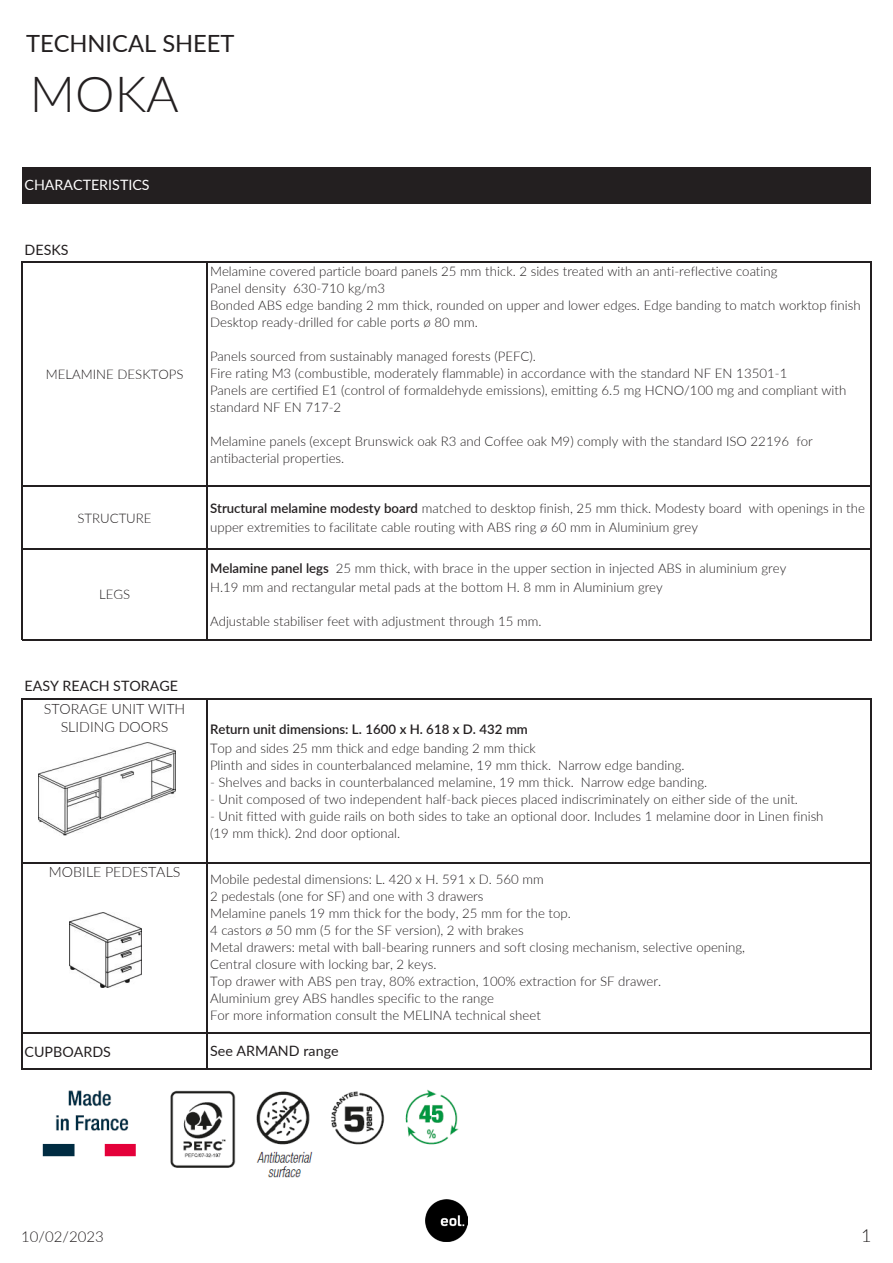
<style>
.page{position:relative;width:893px;height:1263px;background:#fff}
.page>*{position:absolute;margin:0;border:0;box-sizing:border-box;transform-origin:0 0}
.t1{font:300 49.95px "Lato";color:#231f20}
.t2{font:23.7px "Lato";color:#231f20}
.t3{font:300 18px "Lato";color:#231f20}
.t4{font:300 15px "Lato";color:#231f20}
.t5{font:14.25px "Lato";color:#231f20}
.t6{font:300 14.25px/18.3px "Lato";color:#231f20;text-align:center}
.t7{font:14.25px "Lato";color:#fff}
.t8{font:300 13.2px/17px "Lato";color:#231f20}
.s1{font-weight:600}
</style>
<div class="page">
<img style="left:425px;top:1199px;width:43px;height:43px">
<div style="left:23px;top:167px;width:848px;height:36px;background:#231f20"></div>
<hr style="left:21px;top:262px;width:1px;height:378px;background:#231f20">
<hr style="left:207px;top:263px;width:1px;height:377px;background:#231f20">
<hr style="left:871px;top:263px;width:1px;height:377px;background:#231f20">
<hr style="left:21px;top:698px;width:1px;height:334px;background:#231f20">
<hr style="left:207px;top:699px;width:1px;height:333px;background:#231f20">
<hr style="left:871px;top:699px;width:1px;height:333px;background:#231f20">
<hr style="left:21px;top:1032px;width:1px;height:37px;background:#231f20">
<hr style="left:207px;top:1033px;width:1px;height:36px;background:#231f20">
<hr style="left:871px;top:1033px;width:1px;height:36px;background:#231f20">
<hr style="left:22px;top:262px;width:850px;height:1px;background:#231f20">
<hr style="left:22px;top:485px;width:850px;height:1px;background:#231f20">
<hr style="left:22px;top:548px;width:850px;height:1px;background:#231f20">
<hr style="left:22px;top:639px;width:850px;height:1px;background:#231f20">
<hr style="left:22px;top:698px;width:850px;height:1px;background:#231f20">
<hr style="left:22px;top:862px;width:850px;height:1px;background:#231f20">
<hr style="left:22px;top:1032px;width:850px;height:1px;background:#231f20">
<hr style="left:22px;top:1068px;width:850px;height:1px;background:#231f20">
<img style="left:69px;top:913px;width:73px;height:74px">
<img style="left:39px;top:742px;width:136px;height:94px">
<img style="left:42px;top:1089px;width:417px;height:89px">
<p class="t2" style="left:26px;top:26px;width:210px">TECHNICAL SHEET</p>
<p class="t1" style="left:30px;top:59px;width:151px">MOKA</p>
<p class="t7" style="left:25px;top:175px;width:126px">CHARACTERISTICS</p>
<p class="t5" style="left:25px;top:240px;width:46px">DESKS</p>
<p class="t8" style="left:46px;top:366px;width:139px">MELAMINE DESKTOPS</p>
<p class="t8" style="left:77px;top:509px;width:76px">STRUCTURE</p>
<p class="t8" style="left:99px;top:586px;width:33px">LEGS</p>
<p class="t5" style="left:25px;top:675px;width:155px">EASY REACH STORAGE</p>
<p class="t6" style="left:44px;top:699px;width:143px">STORAGE UNIT WITH<br>SLIDING DOORS</p>
<p class="t6" style="left:49px;top:862px;width:133px">MOBILE PEDESTALS</p>
<p class="t5" style="left:25px;top:1041px;width:88px">CUPBOARDS</p>
<p class="t8" style="left:210px;top:262px;width:652px">Melamine covered particle board panels 25 mm thick. 2 sides treated with an anti-reflective coating<br>Panel density 630-710 kg/m3<br>Bonded ABS edge banding 2 mm thick, rounded on upper and lower edges. Edge banding to match worktop finish Desktop ready-drilled for cable ports ø 80 mm.</p>
<p class="t8" style="left:210px;top:347px;width:638px">Panels sourced from sustainably managed forests (PEFC).<br>Fire rating M3 (combustible, moderately flammable) in accordance with the standard NF EN 13501-1<br>Panels are certified E1 (control of formaldehyde emissions), emitting 6.5 mg HCNO/100 mg and compliant with standard NF EN 717-2</p>
<p class="t8" style="left:210px;top:432px;width:604px">Melamine panels (except Brunswick oak R3 and Coffee oak M9) comply with the standard ISO 22196 for antibacterial properties.</p>
<p class="t8" style="left:210px;top:498px;width:657px;line-height:19.6px"><span class="s1">Structural melamine modesty board</span> matched to desktop finish, 25 mm thick. Modesty board with openings in the upper extremities to facilitate cable routing with ABS ring ø 60 mm in Aluminium grey</p>
<p class="t8" style="left:210px;top:557px;width:578px;line-height:19.6px"><span class="s1">Melamine panel legs</span> 25 mm thick, with brace in the upper section in injected ABS in aluminium grey<br>H.19 mm and rectangular metal pads at the bottom H. 8 mm in Aluminium grey</p>
<p class="t8" style="left:210px;top:612px;width:333px">Adjustable stabiliser feet with adjustment through 15 mm.</p>
<p class="t8" style="left:210px;top:718px;width:327px;line-height:19.6px"><span class="s1">Return unit dimensions: L. 1600 x H. 618 x D. 432 mm<br></span>Top and sides 25 mm thick and edge banding 2 mm thick</p>
<p class="t8" style="left:210px;top:757px;width:476px">Plinth and sides in counterbalanced melamine, 19 mm thick. Narrow edge banding.</p>
<p class="t8" style="left:210px;top:774px;width:499px">- Shelves and backs in counterbalanced melamine, 19 mm thick. Narrow edge banding.</p>
<p class="t8" style="left:210px;top:791px;width:589px">- Unit composed of two independent half-back pieces placed indiscriminately on either side of the unit.</p>
<p class="t8" style="left:210px;top:808px;width:615px">- Unit fitted with guide rails on both sides to take an optional door. Includes 1 melamine door in Linen finish (19 mm thick). 2nd door optional.</p>
<p class="t8" style="left:210px;top:870px;width:537px">Mobile pedestal dimensions: L. 420 x H. 591 x D. 560 mm<br>2 pedestals (one for SF) and one with 3 drawers<br>Melamine panels 19 mm thick for the body, 25 mm for the top.<br>4 castors ø 50 mm (5 for the SF version), 2 with brakes<br>Metal drawers: metal with ball-bearing runners and soft closing mechanism, selective opening, Central closure with locking bar, 2 keys.<br>Top drawer with ABS pen tray, 80% extraction, 100% extraction for SF drawer.<br>Aluminium grey ABS handles specific to the range<br>For more information consult the MELINA technical sheet</p>
<p class="t5" style="left:210px;top:1040px;width:130px">See ARMAND range</p>
<p class="t4" style="left:21px;top:1226px;width:84px">10/02/2023</p>
<h3 class="t3" style="left:861px;top:1223px;width:12px">1</h3>
</div>
